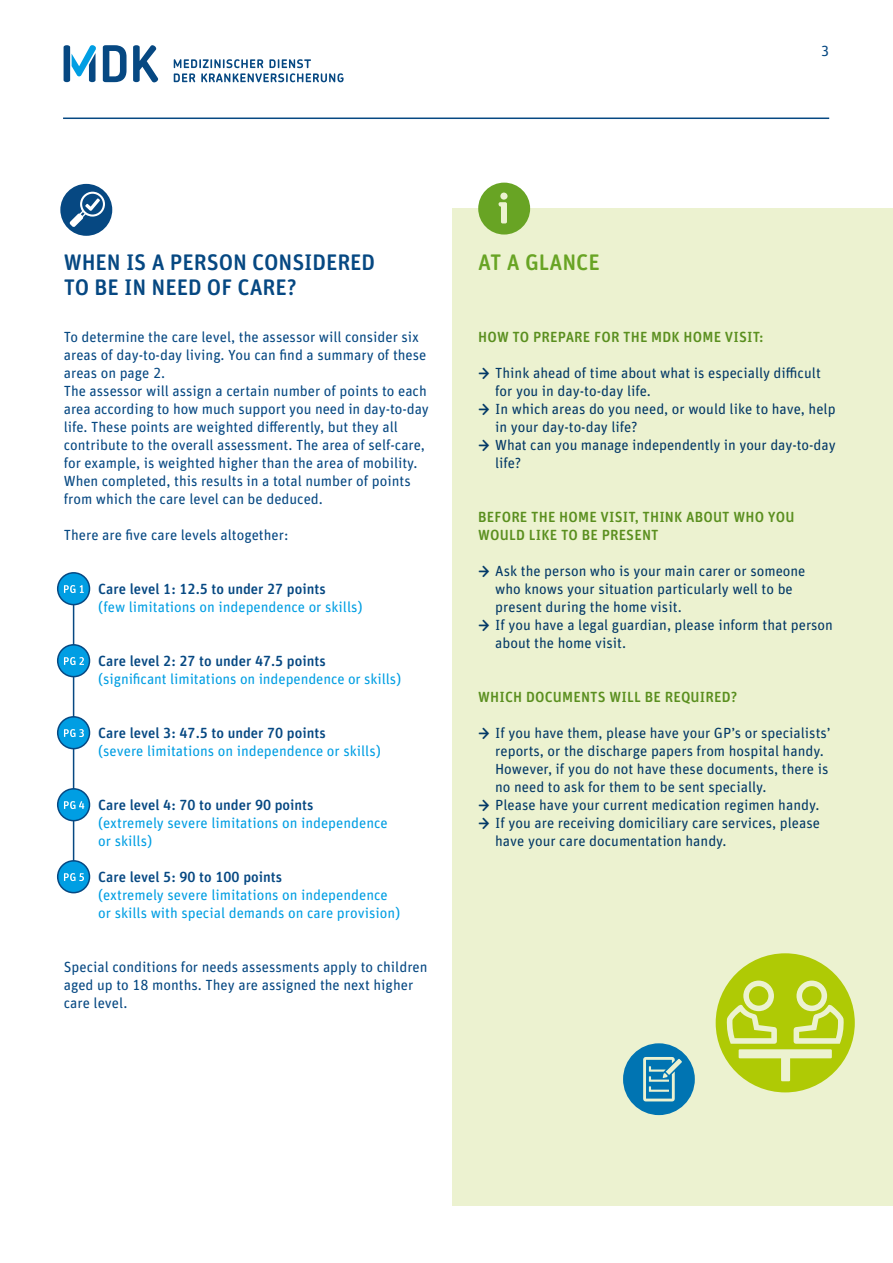
<style>
.page{position:relative;width:893px;height:1263px;background:#fff}
.page>*{position:absolute;margin:0;border:0;box-sizing:border-box;transform-origin:0 0}
.t1{font:500 22.5px/25.5px "Unit Rounded OT";letter-spacing:-.005em;color:#064882}
.t2{font:500 22.5px "Unit Rounded OT";letter-spacing:-.005em;color:#68a424}
.t3{font:14.7px/18px "Unit Rounded OT";color:#033967}
.t4{font:14.7px/18px "Unit Rounded OT";color:#064882}
.t5{font:14.7px/18px "Unit Rounded OT";color:#009ee3}
.t6{font:500 14.7px "Unit Rounded OT";color:#064882}
.t7{font:500 14.7px/18px "Unit Rounded OT";letter-spacing:.01em;color:#5a8f1f}
.s1{font-weight:500;font-size:16.5px}
</style>
<div class="page">
<div style="left:452px;top:209px;width:441px;height:997px;background:#ecf2d0"></div>
<svg style="left:174px;top:59px;width:170px;height:23px"></svg>
<svg style="left:103px;top:45px;width:55px;height:37px"></svg>
<svg style="left:64px;top:45px;width:32px;height:37px"></svg>
<svg style="left:716px;top:953px;width:139px;height:139px"></svg>
<svg style="left:623px;top:1043px;width:72px;height:72px"></svg>
<hr style="left:73px;top:604px;width:1px;height:258px;background:#064882">
<div style="left:58px;top:645px;width:32px;height:32px;background:#009ee3;border-radius:50%"></div>
<div style="left:57px;top:644px;width:33px;height:33px;border:2px solid #064882;border-radius:50%"></div>
<svg style="left:64px;top:657px;width:20px;height:8px"></svg>
<div style="left:58px;top:717px;width:32px;height:32px;background:#009ee3;border-radius:50%"></div>
<div style="left:57px;top:716px;width:33px;height:33px;border:2px solid #064882;border-radius:50%"></div>
<svg style="left:64px;top:729px;width:20px;height:8px"></svg>
<div style="left:58px;top:789px;width:32px;height:32px;background:#009ee3;border-radius:50%"></div>
<div style="left:57px;top:788px;width:33px;height:33px;border:2px solid #064882;border-radius:50%"></div>
<svg style="left:64px;top:801px;width:20px;height:8px"></svg>
<div style="left:58px;top:861px;width:32px;height:32px;background:#009ee3;border-radius:50%"></div>
<div style="left:57px;top:860px;width:33px;height:33px;border:2px solid #064882;border-radius:50%"></div>
<svg style="left:64px;top:873px;width:20px;height:8px"></svg>
<div style="left:58px;top:573px;width:32px;height:32px;background:#009ee3;border-radius:50%"></div>
<div style="left:57px;top:572px;width:33px;height:33px;border:2px solid #064882;border-radius:50%"></div>
<svg style="left:64px;top:585px;width:20px;height:8px"></svg>
<svg style="left:60px;top:184px;width:52px;height:52px"></svg>
<svg style="left:478px;top:183px;width:52px;height:52px"></svg>
<hr style="left:63px;top:118px;width:766px;height:1px;background:#064882">
<p class="t4" style="left:821px;top:42px;width:10px">3</p>
<h1 class="t1" style="left:64px;top:249px;width:313px">WHEN IS A PERSON CONSIDERED<br>TO BE IN NEED OF CARE?</h1>
<h1 class="t2" style="left:478px;top:248px;width:123px">AT A GLANCE</h1>
<p class="t4" style="left:64px;top:328px;width:367px">To determine the care level, the assessor will consider six areas of day-to-day living. You can find a summary of these areas on page 2.<br>The assessor will assign a certain number of points to each area according to how much support you need in day-to-day life. These points are weighted differently, but they all contribute to the overall assessment. The area of self-care, for example, is weighted higher than the area of mobility.<br>When completed, this results in a total number of points from which the care level can be deduced.</p>
<p class="t4" style="left:64px;top:526px;width:226px">There are five care levels altogether:</p>
<p class="t7" style="left:478px;top:328px;width:287px">HOW TO PREPARE FOR THE MDK HOME VISIT:</p>
<p class="t3" style="left:495px;top:364px;width:327px;text-indent:-17px"><span class="s1">→</span> Think ahead of time about what is especially difficult for you in day-to-day life.</p>
<p class="t3" style="left:495px;top:400px;width:342px;text-indent:-17px"><span class="s1">→</span> In which areas do you need, or would like to have, help in your day-to-day life?</p>
<p class="t3" style="left:495px;top:436px;width:342px;text-indent:-17px"><span class="s1">→</span> What can you manage independently in your day-to-day life?</p>
<p class="t7" style="left:478px;top:508px;width:318px">BEFORE THE HOME VISIT, THINK ABOUT WHO YOU<br>WOULD LIKE TO BE PRESENT</p>
<p class="t3" style="left:495px;top:562px;width:312px;text-indent:-17px"><span class="s1">→</span> Ask the person who is your main carer or someone who knows your situation particularly well to be present during the home visit.</p>
<p class="t3" style="left:495px;top:616px;width:339px;text-indent:-17px"><span class="s1">→</span> If you have a legal guardian, please inform that person about the home visit.</p>
<p class="t6" style="left:98px;top:580px;width:229px">Care level 1: 12.5 to under 27 points</p>
<p class="t5" style="left:98px;top:598px;width:266px">(few limitations on independence or skills)</p>
<p class="t6" style="left:98px;top:652px;width:229px">Care level 2: 27 to under 47.5 points</p>
<p class="t5" style="left:98px;top:670px;width:305px">(significant limitations on independence or skills)</p>
<p class="t6" style="left:98px;top:724px;width:229px">Care level 3: 47.5 to under 70 points</p>
<p class="t5" style="left:98px;top:742px;width:284px">(severe limitations on independence or skills)</p>
<p class="t6" style="left:98px;top:796px;width:217px">Care level 4: 70 to under 90 points</p>
<p class="t5" style="left:98px;top:814px;width:291px">(extremely severe limitations on independence or skills)</p>
<p class="t6" style="left:98px;top:868px;width:185px">Care level 5: 90 to 100 points</p>
<p class="t5" style="left:98px;top:886px;width:303px">(extremely severe limitations on independence or skills with special demands on care provision)</p>
<p class="t4" style="left:64px;top:958px;width:365px">Special conditions for needs assessments apply to children aged up to 18 months. They are assigned the next higher care level.</p>
<p class="t7" style="left:478px;top:688px;width:260px">WHICH DOCUMENTS WILL BE REQUIRED?</p>
<p class="t3" style="left:495px;top:724px;width:337px;text-indent:-17px"><span class="s1">→</span> If you have them, please have your GP’s or specialists’ reports, or the discharge papers from hospital handy.<br>However, if you do not have these documents, there is no need to ask for them to be sent specially.</p>
<p class="t3" style="left:478px;top:796px;width:343px"><span class="s1">→</span> Please have your current medication regimen handy.</p>
<p class="t3" style="left:495px;top:814px;width:326px;text-indent:-17px"><span class="s1">→</span> If you are receiving domiciliary care services, please have your care documentation handy.</p>
</div>
